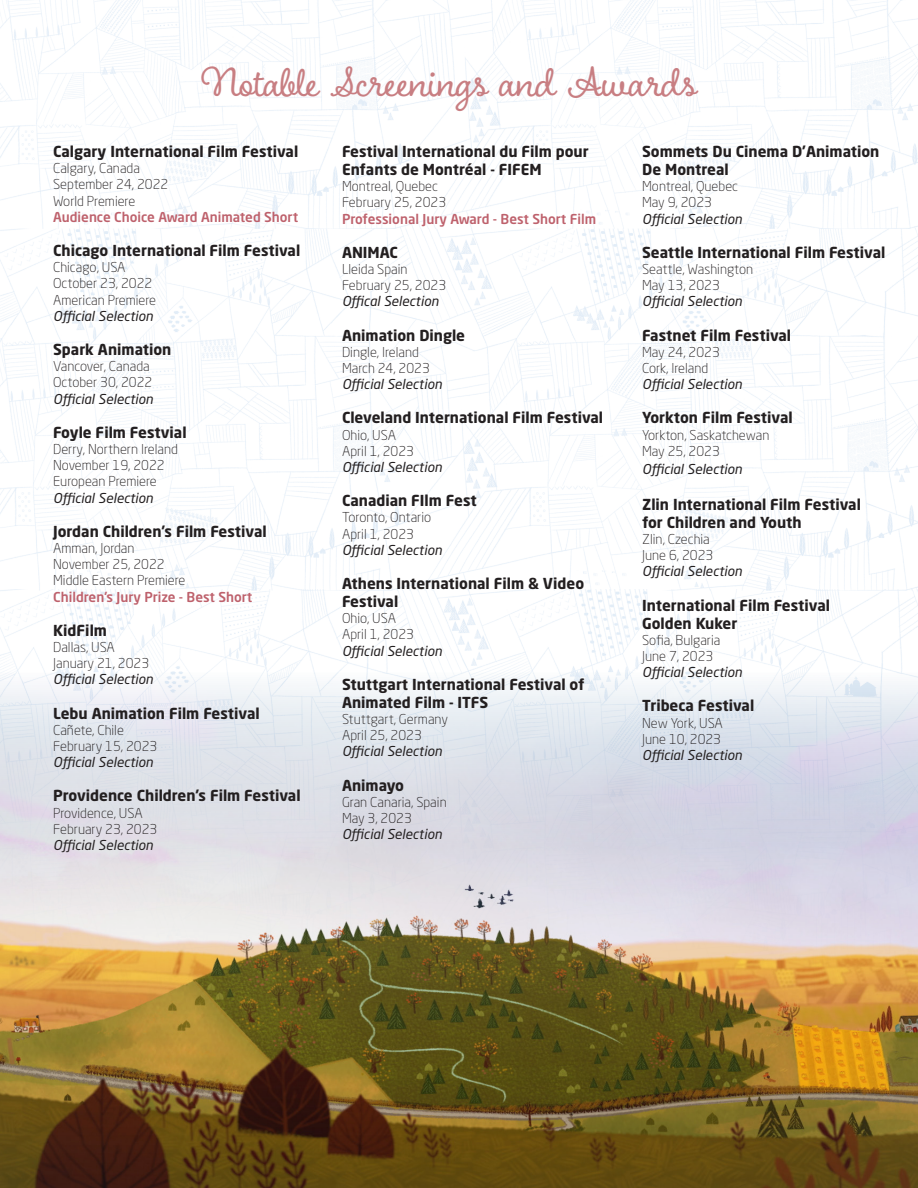
<style>
.page{position:relative;width:918px;height:1188px;background:#fff}
.page>*{position:absolute;margin:0;border:0;box-sizing:border-box;transform-origin:0 0}
.t1{font:45px "Boucherie Cursive";letter-spacing:-.01em;color:#c87e82}
.List{font:700 15px/18px "Neo Sans W1 G";color:#231f20}
.t2{font:300 13.5px/16.2px "Neo Sans W1 G";color:#231f20}
.t3{font:italic 13.5px "Neo Sans W1 G";color:#231f20}
.List-2{font:500 13.5px "Neo Sans W1 G";color:#be616c}
</style>
<div class="page">
<img style="left:0;top:0;width:918px;height:673px">
<img style="left:0;top:673px;width:918px;height:515px">
<p class="t1" style="left:202px;top:54px;width:497px">Notable Screenings and Awards</p>
<p class="List" style="left:53px;top:142px;width:247px">Calgary International Film Festival</p>
<p class="t2" style="left:53px;top:160px;width:88px">Calgary, Canada</p>
<p class="t2" style="left:53px;top:176px;width:117px">September 24, 2022<br>World Premiere</p>
<p class="List-2" style="left:53px;top:208px;width:247px">Audience Choice Award Animated Short</p>
<p class="List" style="left:53px;top:241px;width:249px">Chicago International Film Festival</p>
<p class="t2" style="left:53px;top:259px;width:74px">Chicago, USA</p>
<p class="t2" style="left:53px;top:275px;width:101px">October 23, 2022</p>
<p class="t2" style="left:53px;top:291px;width:105px">American Premiere</p>
<p class="t3" style="left:53px;top:307px;width:101px">Official Selection</p>
<p class="List" style="left:53px;top:340px;width:120px">Spark Animation</p>
<p class="t2" style="left:53px;top:358px;width:98px">Vancover, Canada</p>
<p class="t2" style="left:53px;top:374px;width:101px">October 30, 2022</p>
<p class="t3" style="left:53px;top:390px;width:101px">Official Selection</p>
<p class="List" style="left:53px;top:423px;width:135px">Foyle Film Festvial</p>
<p class="t2" style="left:53px;top:441px;width:126px">Derry, Northern Ireland</p>
<p class="t2" style="left:53px;top:457px;width:113px">November 19, 2022</p>
<p class="t2" style="left:53px;top:473px;width:105px">European Premiere</p>
<p class="t3" style="left:53px;top:489px;width:101px">Official Selection</p>
<p class="List" style="left:53px;top:522px;width:215px">Jordan Children’s Film Festival</p>
<p class="t2" style="left:53px;top:540px;width:83px">Amman, Jordan</p>
<p class="t2" style="left:53px;top:556px;width:113px">November 25, 2022</p>
<p class="t2" style="left:53px;top:572px;width:134px">Middle Eastern Premiere</p>
<p class="List-2" style="left:53px;top:588px;width:201px">Children’s Jury Prize - Best Short</p>
<p class="List" style="left:53px;top:621px;width:55px">KidFilm</p>
<p class="t2" style="left:53px;top:639px;width:63px">Dallas, USA</p>
<p class="t2" style="left:53px;top:655px;width:98px">January 21, 2023</p>
<p class="t3" style="left:53px;top:671px;width:101px">Official Selection</p>
<p class="List" style="left:53px;top:704px;width:208px">Lebu Animation Film Festival</p>
<p class="t2" style="left:53px;top:722px;width:72px">Cañete, Chile</p>
<p class="t2" style="left:53px;top:738px;width:106px">February 15, 2023</p>
<p class="t3" style="left:53px;top:754px;width:101px">Official Selection</p>
<p class="List" style="left:53px;top:786px;width:249px">Providence Children’s Film Festival</p>
<p class="t2" style="left:53px;top:804px;width:91px">Providence, USA</p>
<p class="t2" style="left:53px;top:821px;width:106px">February 23, 2023</p>
<p class="t3" style="left:53px;top:837px;width:101px">Official Selection</p>
<p class="List" style="left:342px;top:142px;width:248px">Festival International du Film pour<br>Enfants de Montréal - FIFEM</p>
<p class="t2" style="left:342px;top:178px;width:98px">Montreal, Quebec</p>
<p class="t2" style="left:342px;top:194px;width:106px">February 25, 2023</p>
<p class="List-2" style="left:342px;top:210px;width:256px">Professional Jury Award - Best Short Film</p>
<p class="List" style="left:342px;top:243px;width:58px">ANIMAC</p>
<p class="t2" style="left:342px;top:261px;width:67px">Lleida Spain</p>
<p class="t2" style="left:342px;top:277px;width:106px">February 25, 2023</p>
<p class="t3" style="left:342px;top:293px;width:98px">Offical Selection</p>
<p class="List" style="left:342px;top:326px;width:125px">Animation Dingle</p>
<p class="t2" style="left:342px;top:344px;width:78px">Dingle, Ireland</p>
<p class="t2" style="left:342px;top:360px;width:89px">March 24, 2023</p>
<p class="t3" style="left:342px;top:376px;width:101px">Official Selection</p>
<p class="List" style="left:342px;top:408px;width:263px">Cleveland International Film Festival</p>
<p class="t2" style="left:342px;top:426px;width:56px">Ohio, USA</p>
<p class="t2" style="left:342px;top:443px;width:74px">April 1, 2023</p>
<p class="t3" style="left:342px;top:459px;width:101px">Official Selection</p>
<p class="List" style="left:342px;top:491px;width:136px">Canadian FIlm Fest</p>
<p class="t2" style="left:342px;top:509px;width:91px">Toronto, Ontario</p>
<p class="t2" style="left:342px;top:525px;width:74px">April 1, 2023</p>
<p class="t3" style="left:342px;top:541px;width:101px">Official Selection</p>
<p class="List" style="left:342px;top:574px;width:244px">Athens International Film &amp; Video<br>Festival</p>
<p class="t2" style="left:342px;top:610px;width:56px">Ohio, USA</p>
<p class="t2" style="left:342px;top:626px;width:74px">April 1, 2023</p>
<p class="t3" style="left:342px;top:642px;width:101px">Official Selection</p>
<p class="List" style="left:342px;top:675px;width:244px">Stuttgart International Festival of</p>
<p class="List" style="left:342px;top:693px;width:148px">Animated Film - ITFS</p>
<p class="t2" style="left:342px;top:711px;width:107px">Stuttgart, Germany</p>
<p class="t2" style="left:342px;top:727px;width:81px">April 25, 2023</p>
<p class="t3" style="left:342px;top:743px;width:101px">Official Selection</p>
<p class="List" style="left:342px;top:776px;width:64px">Animayo</p>
<p class="t2" style="left:342px;top:794px;width:106px">Gran Canaria, Spain</p>
<p class="t2" style="left:342px;top:810px;width:71px">May 3, 2023</p>
<p class="t3" style="left:342px;top:826px;width:101px">Official Selection</p>
<p class="List" style="left:642px;top:142px;width:239px">Sommets Du Cinema D’Animation</p>
<p class="List" style="left:642px;top:160px;width:88px">De Montreal</p>
<p class="t2" style="left:642px;top:178px;width:98px">Montreal, Quebec</p>
<p class="t2" style="left:642px;top:194px;width:71px">May 9, 2023</p>
<p class="t3" style="left:642px;top:210px;width:101px">Official Selection</p>
<p class="List" style="left:642px;top:243px;width:245px">Seattle International Film Festival</p>
<p class="t2" style="left:642px;top:261px;width:113px">Seattle, Washington</p>
<p class="t2" style="left:642px;top:277px;width:79px">May 13, 2023</p>
<p class="t3" style="left:642px;top:293px;width:101px">Official Selection</p>
<p class="List" style="left:642px;top:326px;width:151px">Fastnet Film Festival</p>
<p class="t2" style="left:642px;top:344px;width:79px">May 24, 2023</p>
<p class="t2" style="left:642px;top:360px;width:68px">Cork, Ireland</p>
<p class="t3" style="left:642px;top:376px;width:101px">Official Selection</p>
<p class="List" style="left:642px;top:408px;width:152px">Yorkton Film Festival</p>
<p class="t2" style="left:642px;top:426px;width:129px">Yorkton, Saskatchewan</p>
<p class="t2" style="left:642px;top:443px;width:79px">May 25, 2023</p>
<p class="t3" style="left:642px;top:460px;width:101px">Official Selection</p>
<p class="List" style="left:642px;top:495px;width:220px">Zlin International Film Festival</p>
<p class="List" style="left:642px;top:513px;width:161px">for Children and Youth</p>
<p class="t2" style="left:642px;top:531px;width:69px">Zlin, Czechia</p>
<p class="t2" style="left:642px;top:547px;width:73px">June 6, 2023</p>
<p class="t3" style="left:642px;top:563px;width:101px">Official Selection</p>
<p class="List" style="left:642px;top:596px;width:189px">International Film Festival</p>
<p class="List" style="left:642px;top:614px;width:97px">Golden Kuker</p>
<p class="t2" style="left:642px;top:632px;width:80px">Sofia, Bulgaria</p>
<p class="t2" style="left:642px;top:648px;width:73px">June 7, 2023</p>
<p class="t3" style="left:642px;top:664px;width:101px">Official Selection</p>
<p class="List" style="left:642px;top:696px;width:114px">Tribeca Festival</p>
<p class="t2" style="left:642px;top:714px;width:82px">New York, USA</p>
<p class="t2" style="left:642px;top:731px;width:81px">June 10, 2023</p>
<p class="t3" style="left:642px;top:747px;width:101px">Official Selection</p>
</div>
